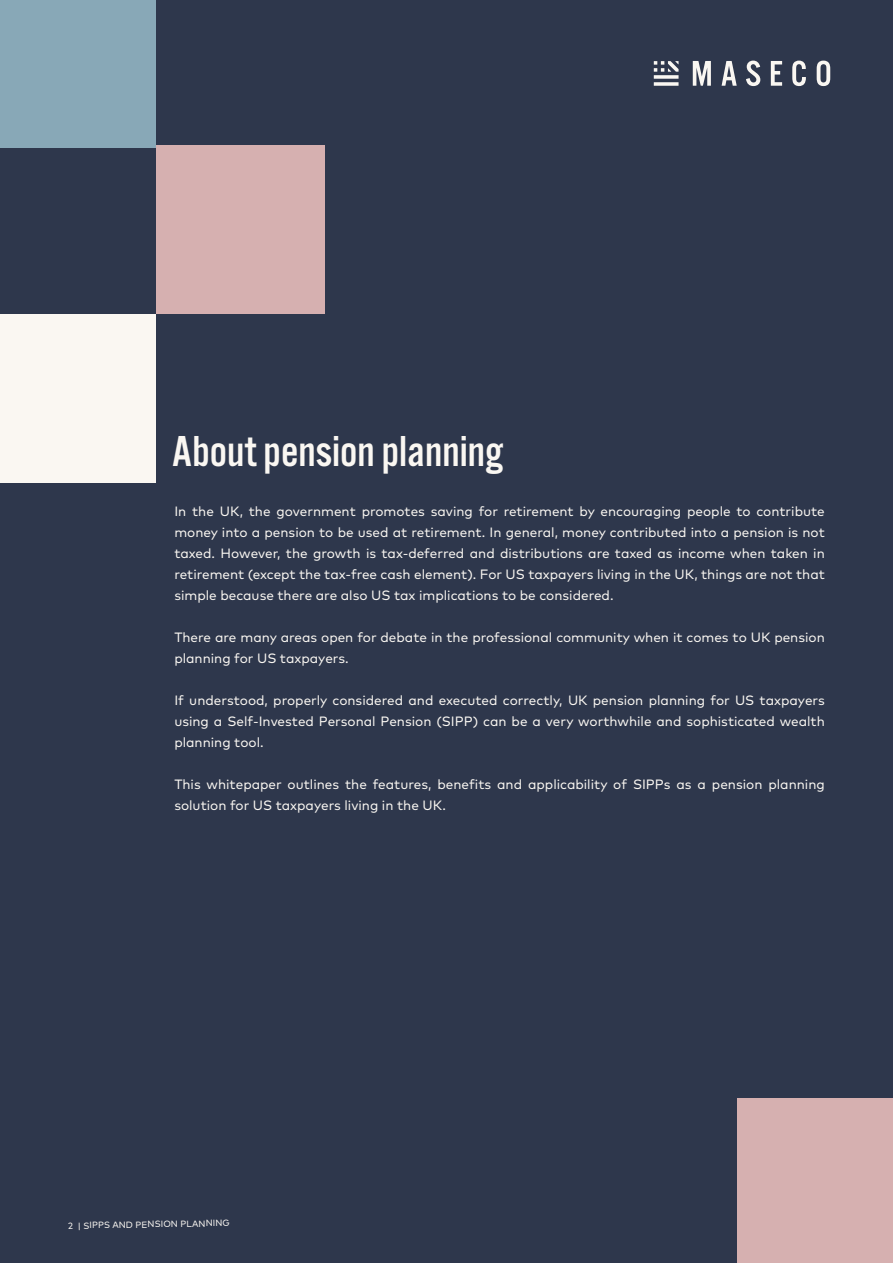
<style>
.page{position:relative;width:893px;height:1263px;background:#2e374c}
.page>*{position:absolute;margin:0;border:0;box-sizing:border-box;transform-origin:0 0}
.t1{font:45px "Alternate Gothic Pro No 3";color:#faf7f2}
.t2{font:13.5px/21px "Mark Pro";color:#faf7f2;text-align:justify}
.t3{font:9px "Mark Pro";color:#faf7f2}
</style>
<div class="page">
<svg style="left:654px;top:61px;width:24px;height:11px"></svg>
<svg style="left:654px;top:75px;width:24px;height:4px"></svg>
<svg style="left:654px;top:82px;width:24px;height:4px"></svg>
<svg style="left:771px;top:61px;width:11px;height:25px"></svg>
<svg style="left:792px;top:61px;width:14px;height:25px"></svg>
<svg style="left:817px;top:61px;width:13px;height:25px"></svg>
<svg style="left:722px;top:61px;width:15px;height:25px"></svg>
<svg style="left:693px;top:61px;width:18px;height:25px"></svg>
<svg style="left:746px;top:61px;width:14px;height:25px"></svg>
<div style="left:0;top:0;width:156px;height:147px;background:#88a8b7"></div>
<div style="left:0;top:314px;width:156px;height:168px;background:#faf7f2"></div>
<div style="left:156px;top:145px;width:169px;height:169px;background:#d6b0b0"></div>
<div style="left:737px;top:1098px;width:156px;height:165px;background:#d6b0b0"></div>
<h1 class="t1" style="left:172px;top:429px;width:333px">About pension planning</h1>
<p class="t2" style="left:174px;top:500px;width:652px">In the UK, the government promotes saving for retirement by encouraging people to contribute money into a pension to be used at retirement. In general, money contributed into a pension is not taxed. However, the growth is tax-deferred and distributions are taxed as income when taken in retirement (except the tax-free cash element). For US taxpayers living in the UK, things are not that simple because there are also US tax implications to be considered.</p>
<p class="t2" style="left:174px;top:626px;width:652px">There are many areas open for debate in the professional community when it comes to UK pension planning for US taxpayers.</p>
<p class="t2" style="left:174px;top:689px;width:652px">If understood, properly considered and executed correctly, UK pension planning for US taxpayers using a Self-Invested Personal Pension (SIPP) can be a very worthwhile and sophisticated wealth planning tool.</p>
<p class="t2" style="left:174px;top:773px;width:652px">This whitepaper outlines the features, benefits and applicability of SIPPs as a pension planning solution for US taxpayers living in the UK.</p>
<p class="t3" style="left:68px;top:1219px;width:163px;rotate:-1deg">2 | SIPPS AND PENSION PLANNING</p>
</div>
